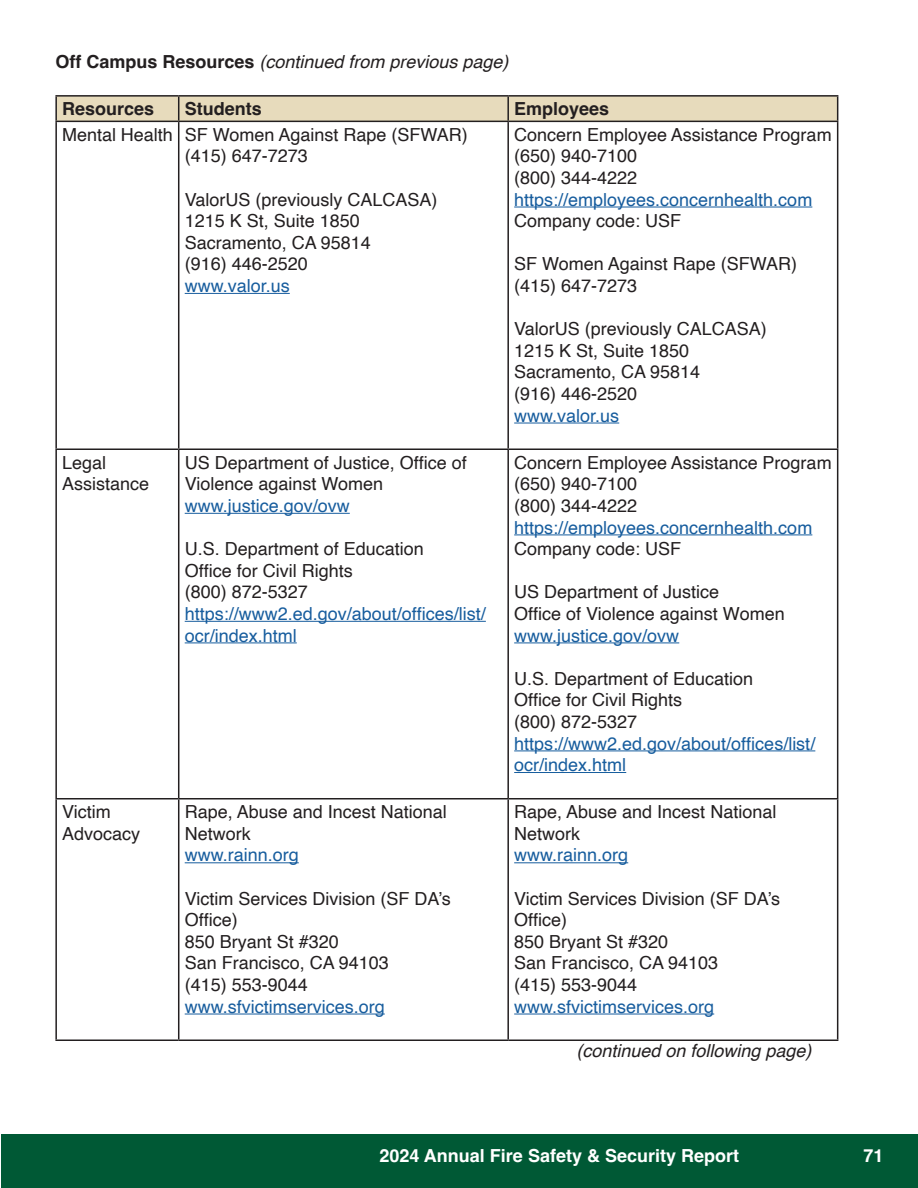
<style>
.page{position:relative;width:918px;height:1188px;background:#fff}
.page>*{position:absolute;margin:0;border:0;box-sizing:border-box;transform-origin:0 0}
.t1{font:18px/21.6px "Helvetica";color:#231f20}
.t2{font:18px/21.6px "Helvetica";color:#175d9e}
._3_Section_3-blk_left{font:italic 18px "Helvetica";color:#231f20}
.t3{font:700 18px "Helvetica";color:#fff}
.t4{font:700 18px "Helvetica";color:#231f20}
.s1{font-weight:700;font-style:normal}
</style>
<div class="page">
<div style="left:2px;top:1134px;width:916px;height:54px;background:#005935"></div>
<hr style="left:55px;top:95px;width:124px;height:2px;background:#231f20">
<hr style="left:55px;top:97px;width:2px;height:24px;background:#231f20">
<hr style="left:179px;top:95px;width:329px;height:2px;background:#231f20">
<hr style="left:508px;top:95px;width:330px;height:2px;background:#231f20">
<svg style="left:56px;top:96px;width:782px;height:25px;background:#ddd2b4"></svg>
<hr style="left:55px;top:121px;width:124px;height:1px;background:#231f20">
<hr style="left:55px;top:122px;width:2px;height:326px;background:#231f20">
<hr style="left:179px;top:121px;width:329px;height:1px;background:#231f20">
<hr style="left:178px;top:122px;width:1px;height:326px;background:#231f20">
<hr style="left:508px;top:121px;width:330px;height:1px;background:#231f20">
<hr style="left:507px;top:122px;width:2px;height:326px;background:#231f20">
<hr style="left:837px;top:122px;width:1px;height:326px;background:#231f20">
<hr style="left:55px;top:448px;width:124px;height:2px;background:#231f20">
<hr style="left:55px;top:450px;width:2px;height:348px;background:#231f20">
<hr style="left:179px;top:448px;width:329px;height:2px;background:#231f20">
<hr style="left:178px;top:450px;width:1px;height:348px;background:#231f20">
<hr style="left:508px;top:448px;width:330px;height:2px;background:#231f20">
<hr style="left:507px;top:450px;width:2px;height:348px;background:#231f20">
<hr style="left:837px;top:450px;width:1px;height:348px;background:#231f20">
<hr style="left:55px;top:798px;width:124px;height:2px;background:#231f20">
<hr style="left:55px;top:800px;width:2px;height:240px;background:#231f20">
<hr style="left:179px;top:798px;width:329px;height:2px;background:#231f20">
<hr style="left:178px;top:800px;width:1px;height:240px;background:#231f20">
<hr style="left:508px;top:798px;width:330px;height:2px;background:#231f20">
<hr style="left:507px;top:800px;width:2px;height:240px;background:#231f20">
<hr style="left:837px;top:800px;width:1px;height:240px;background:#231f20">
<hr style="left:55px;top:1040px;width:124px;height:1px;background:#231f20">
<hr style="left:179px;top:1040px;width:329px;height:1px;background:#231f20">
<hr style="left:508px;top:1040px;width:330px;height:1px;background:#231f20">
<hr style="left:185px;top:293px;width:105px;height:1px;background:#175d9e">
<hr style="left:514px;top:207px;width:298px;height:1px;background:#175d9e">
<hr style="left:514px;top:423px;width:105px;height:1px;background:#175d9e">
<hr style="left:185px;top:513px;width:165px;height:1px;background:#175d9e">
<hr style="left:185px;top:621px;width:301px;height:1px;background:#175d9e">
<hr style="left:185px;top:642px;width:112px;height:1px;background:#175d9e">
<hr style="left:514px;top:534px;width:298px;height:1px;background:#175d9e">
<hr style="left:514px;top:642px;width:165px;height:1px;background:#175d9e">
<hr style="left:514px;top:750px;width:301px;height:1px;background:#175d9e">
<hr style="left:514px;top:772px;width:112px;height:1px;background:#175d9e">
<hr style="left:185px;top:862px;width:114px;height:1px;background:#175d9e">
<hr style="left:185px;top:1014px;width:200px;height:1px;background:#175d9e">
<hr style="left:514px;top:862px;width:114px;height:1px;background:#175d9e">
<hr style="left:514px;top:1014px;width:200px;height:1px;background:#175d9e">
<h4 class="_3_Section_3-blk_left" style="left:55px;top:47px;width:455px"><span class="s1">Off Campus Resources</span> (continued from previous page)</h4>
<p class="t4" style="left:62px;top:98px;width:94px">Resources</p>
<p class="t4" style="left:185px;top:98px;width:79px">Students</p>
<p class="t4" style="left:514px;top:98px;width:97px">Employees</p>
<p class="t1" style="left:62px;top:124px;width:112px">Mental Health</p>
<p class="t1" style="left:185px;top:124px;width:285px">SF Women Against Rape (SFWAR)</p>
<p class="t1" style="left:185px;top:146px;width:125px">(415) 647-7273</p>
<p class="t1" style="left:185px;top:189px;width:254px">ValorUS (previously CALCASA)</p>
<p class="t1" style="left:185px;top:211px;width:177px">1215 K St, Suite 1850</p>
<p class="t1" style="left:185px;top:232px;width:188px">Sacramento, CA 95814</p>
<p class="t1" style="left:185px;top:254px;width:125px">(916) 446-2520</p>
<p class="t2" style="left:185px;top:275px;width:107px">www.valor.us</p>
<p class="t1" style="left:514px;top:124px;width:319px">Concern Employee Assistance Program</p>
<p class="t1" style="left:514px;top:146px;width:125px">(650) 940-7100</p>
<p class="t1" style="left:514px;top:167px;width:125px">(800) 344-4222</p>
<p class="t2" style="left:514px;top:189px;width:300px">https://employees.concernhealth.com</p>
<p class="t1" style="left:514px;top:211px;width:169px">Company code: USF</p>
<p class="t1" style="left:514px;top:254px;width:285px">SF Women Against Rape (SFWAR)</p>
<p class="t1" style="left:514px;top:275px;width:125px">(415) 647-7273</p>
<p class="t1" style="left:514px;top:319px;width:254px">ValorUS (previously CALCASA)</p>
<p class="t1" style="left:514px;top:340px;width:177px">1215 K St, Suite 1850</p>
<p class="t1" style="left:514px;top:362px;width:188px">Sacramento, CA 95814</p>
<p class="t1" style="left:514px;top:383px;width:125px">(916) 446-2520</p>
<p class="t2" style="left:514px;top:405px;width:107px">www.valor.us</p>
<p class="t1" style="left:62px;top:452px;width:89px">Legal<br>Assistance</p>
<p class="t1" style="left:185px;top:452px;width:284px">US Department of Justice, Office of<br>Violence against Women</p>
<p class="t2" style="left:185px;top:495px;width:167px">www.justice.gov/ovw</p>
<p class="t1" style="left:185px;top:539px;width:241px">U.S. Department of Education</p>
<p class="t1" style="left:185px;top:560px;width:170px">Office for Civil Rights</p>
<p class="t1" style="left:185px;top:582px;width:125px">(800) 872-5327</p>
<p class="t2" style="left:185px;top:603px;width:303px">https://www2.ed.gov/about/offices/list/ ocr/index.html</p>
<p class="t1" style="left:62px;top:802px;width:80px">Victim<br>Advocacy</p>
<p class="t1" style="left:185px;top:802px;width:264px">Rape, Abuse and Incest National<br>Network</p>
<p class="t2" style="left:185px;top:845px;width:116px">www.rainn.org</p>
<p class="t1" style="left:185px;top:888px;width:268px">Victim Services Division (SF DA’s<br>Office)</p>
<p class="t1" style="left:185px;top:931px;width:156px">850 Bryant St #320</p>
<p class="t1" style="left:185px;top:953px;width:206px">San Francisco, CA 94103</p>
<p class="t1" style="left:185px;top:974px;width:125px">(415) 553-9044</p>
<p class="t2" style="left:185px;top:996px;width:202px">www.sfvictimservices.org</p>
<p class="t1" style="left:514px;top:452px;width:319px">Concern Employee Assistance Program</p>
<p class="t1" style="left:514px;top:474px;width:125px">(650) 940-7100</p>
<p class="t1" style="left:514px;top:495px;width:125px">(800) 344-4222</p>
<p class="t2" style="left:514px;top:517px;width:300px">https://employees.concernhealth.com</p>
<p class="t1" style="left:514px;top:539px;width:169px">Company code: USF</p>
<p class="t1" style="left:514px;top:582px;width:207px">US Department of Justice</p>
<p class="t1" style="left:514px;top:603px;width:272px">Office of Violence against Women</p>
<p class="t2" style="left:514px;top:625px;width:167px">www.justice.gov/ovw</p>
<p class="t1" style="left:514px;top:668px;width:241px">U.S. Department of Education</p>
<p class="t1" style="left:514px;top:690px;width:170px">Office for Civil Rights</p>
<p class="t1" style="left:514px;top:711px;width:125px">(800) 872-5327</p>
<p class="t2" style="left:514px;top:733px;width:303px">https://www2.ed.gov/about/offices/list/ ocr/index.html</p>
<p class="t1" style="left:514px;top:802px;width:264px">Rape, Abuse and Incest National<br>Network</p>
<p class="t2" style="left:514px;top:845px;width:116px">www.rainn.org</p>
<p class="t1" style="left:514px;top:888px;width:268px">Victim Services Division (SF DA’s<br>Office)</p>
<p class="t1" style="left:514px;top:931px;width:156px">850 Bryant St #320</p>
<p class="t1" style="left:514px;top:953px;width:206px">San Francisco, CA 94103</p>
<p class="t1" style="left:514px;top:974px;width:125px">(415) 553-9044</p>
<p class="t2" style="left:514px;top:996px;width:202px">www.sfvictimservices.org</p>
<p class="_3_Section_3-blk_left" style="left:576px;top:1036px;width:237px">(continued on following page)</p>
<p class="t3" style="left:380px;top:1145px;width:361px">2024 Annual Fire Safety &amp; Security Report</p>
<p class="t3" style="left:864px;top:1145px;width:22px">71</p>
</div>
